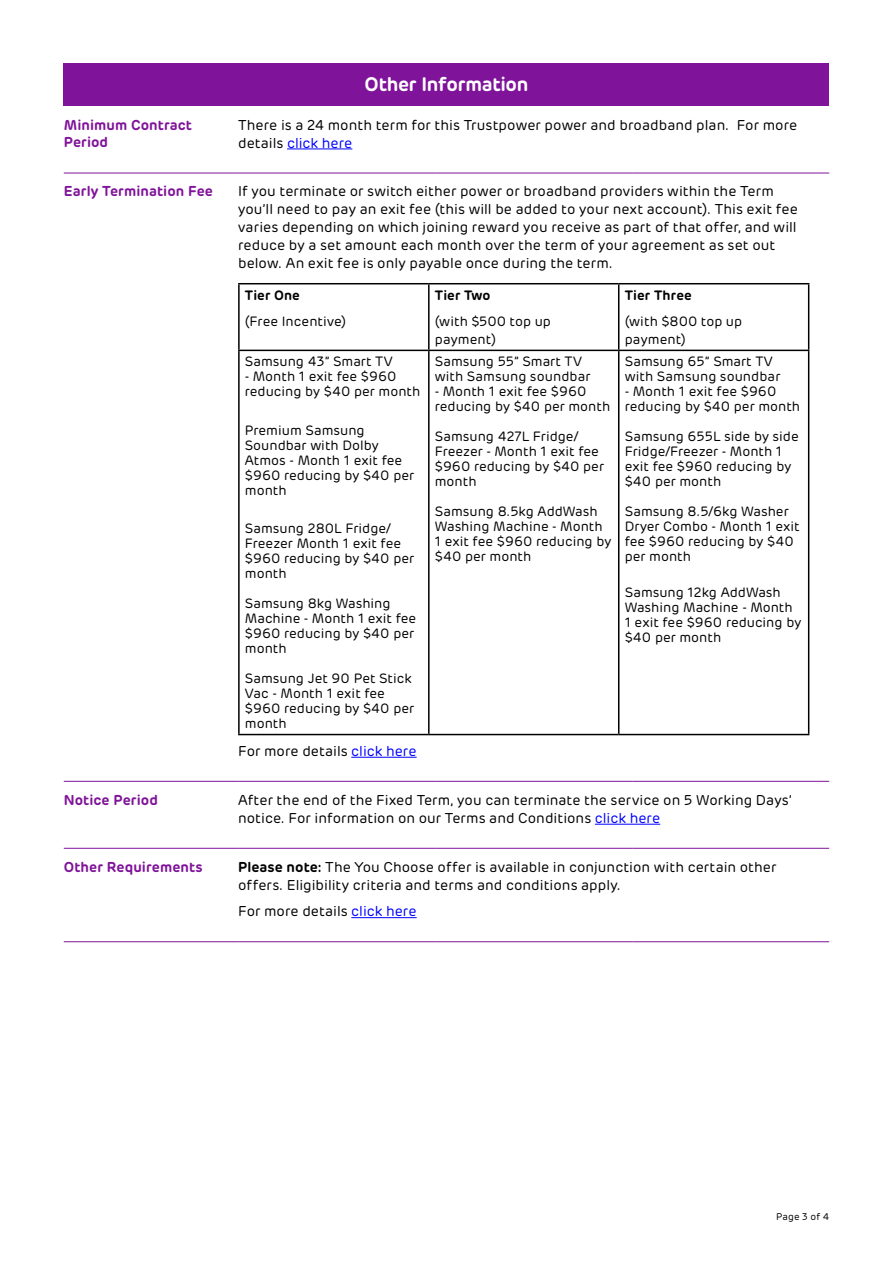
<style>
.page{position:relative;width:893px;height:1263px;background:#fff}
.page>*{position:absolute;margin:0;border:0;box-sizing:border-box;transform-origin:0 0}
.t1{font:600 19.5px "Rubrik";letter-spacing:-.015em;color:#fff}
.t2{font:14.25px/18px "Rubrik";letter-spacing:.005em;color:#000}
.t3{font:600 14.25px/17.2px "Rubrik";letter-spacing:.005em;color:#7f1399}
.t4{font:13.5px/15px "Rubrik";color:#000}
.t5{font:600 13.5px "Rubrik";letter-spacing:.01em;color:#000}
.t6{font:9.75px "Rubrik";letter-spacing:.015em;color:#000}
.s1{color:#00f}
.s2{font-weight:600}
</style>
<div class="page">
<div style="left:64px;top:64px;width:765px;height:42px;background:#7f1399"></div>
<hr style="left:64px;top:781px;width:174px;height:1px;background:#7f1399">
<hr style="left:238px;top:781px;width:197px;height:1px;background:#7f1399">
<hr style="left:435px;top:781px;width:197px;height:1px;background:#7f1399">
<hr style="left:632px;top:781px;width:197px;height:1px;background:#7f1399">
<hr style="left:64px;top:848px;width:174px;height:1px;background:#7f1399">
<hr style="left:238px;top:848px;width:197px;height:1px;background:#7f1399">
<hr style="left:435px;top:848px;width:197px;height:1px;background:#7f1399">
<hr style="left:632px;top:848px;width:197px;height:1px;background:#7f1399">
<hr style="left:64px;top:941px;width:174px;height:1px;background:#7f1399">
<hr style="left:238px;top:941px;width:197px;height:1px;background:#7f1399">
<hr style="left:435px;top:941px;width:197px;height:1px;background:#7f1399">
<hr style="left:632px;top:941px;width:197px;height:1px;background:#7f1399">
<hr style="left:64px;top:173px;width:174px;height:1px;background:#7f1399">
<hr style="left:238px;top:173px;width:197px;height:1px;background:#7f1399">
<hr style="left:435px;top:173px;width:197px;height:1px;background:#7f1399">
<hr style="left:632px;top:173px;width:197px;height:1px;background:#7f1399">
<hr style="left:287px;top:148px;width:65px;height:1px;background:#00f">
<hr style="left:351px;top:757px;width:66px;height:1px;background:#00f">
<hr style="left:238px;top:283px;width:191px;height:1px;background:#000">
<hr style="left:238px;top:284px;width:2px;height:66px;background:#000">
<hr style="left:429px;top:283px;width:190px;height:1px;background:#000">
<hr style="left:428px;top:284px;width:2px;height:66px;background:#000">
<hr style="left:619px;top:283px;width:190px;height:1px;background:#000">
<hr style="left:618px;top:284px;width:1px;height:66px;background:#000">
<hr style="left:808px;top:284px;width:1px;height:66px;background:#000">
<hr style="left:238px;top:350px;width:191px;height:1px;background:#000">
<hr style="left:238px;top:351px;width:2px;height:383px;background:#000">
<hr style="left:429px;top:350px;width:190px;height:1px;background:#000">
<hr style="left:428px;top:351px;width:2px;height:383px;background:#000">
<hr style="left:619px;top:350px;width:190px;height:1px;background:#000">
<hr style="left:618px;top:351px;width:1px;height:383px;background:#000">
<hr style="left:808px;top:351px;width:1px;height:383px;background:#000">
<hr style="left:238px;top:734px;width:191px;height:1px;background:#000">
<hr style="left:429px;top:734px;width:190px;height:1px;background:#000">
<hr style="left:619px;top:734px;width:190px;height:1px;background:#000">
<hr style="left:595px;top:824px;width:65px;height:1px;background:#00f">
<hr style="left:351px;top:917px;width:66px;height:1px;background:#00f">
<h1 class="t1" style="left:365px;top:72px;width:165px">Other Information</h1>
<p class="t3" style="left:64px;top:116px;width:130px">Minimum Contract<br>Period</p>
<p class="t2" style="left:238px;top:116px;width:561px">There is a 24 month term for this Trustpower power and broadband plan. For more details <span class="s1">click here</span></p>
<p class="t3" style="left:64px;top:183px;width:151px">Early Termination Fee</p>
<p class="t2" style="left:238px;top:183px;width:561px">If you terminate or switch either power or broadband providers within the Term you’ll need to pay an exit fee (this will be added to your next account). This exit fee varies depending on which joining reward you receive as part of that offer, and will reduce by a set amount each month over the term of your agreement as set out below. An exit fee is only payable once during the term.</p>
<p class="t5" style="left:245px;top:286px;width:57px">Tier One</p>
<p class="t4" style="left:245px;top:314px;width:103px">(Free Incentive)</p>
<p class="t5" style="left:625px;top:286px;width:69px">Tier Three</p>
<p class="t4" style="left:625px;top:313px;width:119px;line-height:18px">(with $800 top up payment)</p>
<p class="t5" style="left:435px;top:286px;width:57px">Tier Two</p>
<p class="t4" style="left:435px;top:313px;width:118px;line-height:18px">(with $500 top up payment)</p>
<p class="t4" style="left:245px;top:354px;width:149px">Samsung 43” Smart TV</p>
<p class="t4" style="left:245px;top:369px;width:177px">- Month 1 exit fee $960 reducing by $40 per month</p>
<p class="t4" style="left:245px;top:423px;width:171px">Premium Samsung<br>Soundbar with Dolby<br>Atmos - Month 1 exit fee $960 reducing by $40 per month</p>
<p class="t4" style="left:245px;top:521px;width:171px">Samsung 280L Fridge/<br>Freezer Month 1 exit fee $960 reducing by $40 per month</p>
<p class="t4" style="left:245px;top:596px;width:173px">Samsung 8kg Washing<br>Machine - Month 1 exit fee $960 reducing by $40 per month</p>
<p class="t4" style="left:245px;top:671px;width:171px">Samsung Jet 90 Pet Stick<br>Vac - Month 1 exit fee $960 reducing by $40 per month</p>
<p class="t2" style="left:238px;top:742px;width:180px">For more details <span class="s1">click here</span></p>
<p class="t4" style="left:435px;top:354px;width:157px">Samsung 55” Smart TV with Samsung soundbar</p>
<p class="t4" style="left:435px;top:384px;width:177px">- Month 1 exit fee $960 reducing by $40 per month</p>
<p class="t4" style="left:435px;top:429px;width:171px">Samsung 427L Fridge/<br>Freezer - Month 1 exit fee $960 reducing by $40 per month</p>
<p class="t4" style="left:435px;top:504px;width:178px">Samsung 8.5kg AddWash<br>Washing Machine - Month<br>1 exit fee $960 reducing by $40 per month</p>
<p class="t4" style="left:625px;top:354px;width:157px">Samsung 65” Smart TV with Samsung soundbar</p>
<p class="t4" style="left:625px;top:384px;width:177px">- Month 1 exit fee $960 reducing by $40 per month</p>
<p class="t4" style="left:625px;top:429px;width:175px">Samsung 655L side by side<br>Fridge/Freezer - Month 1 exit fee $960 reducing by $40 per month</p>
<p class="t4" style="left:625px;top:504px;width:177px">Samsung 8.5/6kg Washer<br>Dryer Combo - Month 1 exit fee $960 reducing by $40 per month</p>
<p class="t4" style="left:625px;top:585px;width:178px">Samsung 12kg AddWash<br>Washing Machine - Month<br>1 exit fee $960 reducing by $40 per month</p>
<p class="t3" style="left:64px;top:791px;width:96px">Notice Period</p>
<p class="t2" style="left:238px;top:791px;width:555px">After the end of the Fixed Term, you can terminate the service on 5 Working Days’ notice. For information on our Terms and Conditions <span class="s1">click here</span></p>
<p class="t3" style="left:64px;top:858px;width:140px">Other Requirements</p>
<p class="t2" style="left:238px;top:858px;width:540px"><span class="s2">Please note:</span> The You Choose offer is available in conjunction with certain other offers. Eligibility criteria and terms and conditions apply.</p>
<p class="t2" style="left:238px;top:902px;width:180px">For more details <span class="s1">click here</span></p>
<p class="t6" style="left:776px;top:1211px;width:55px">Page 3 of 4</p>
</div>
